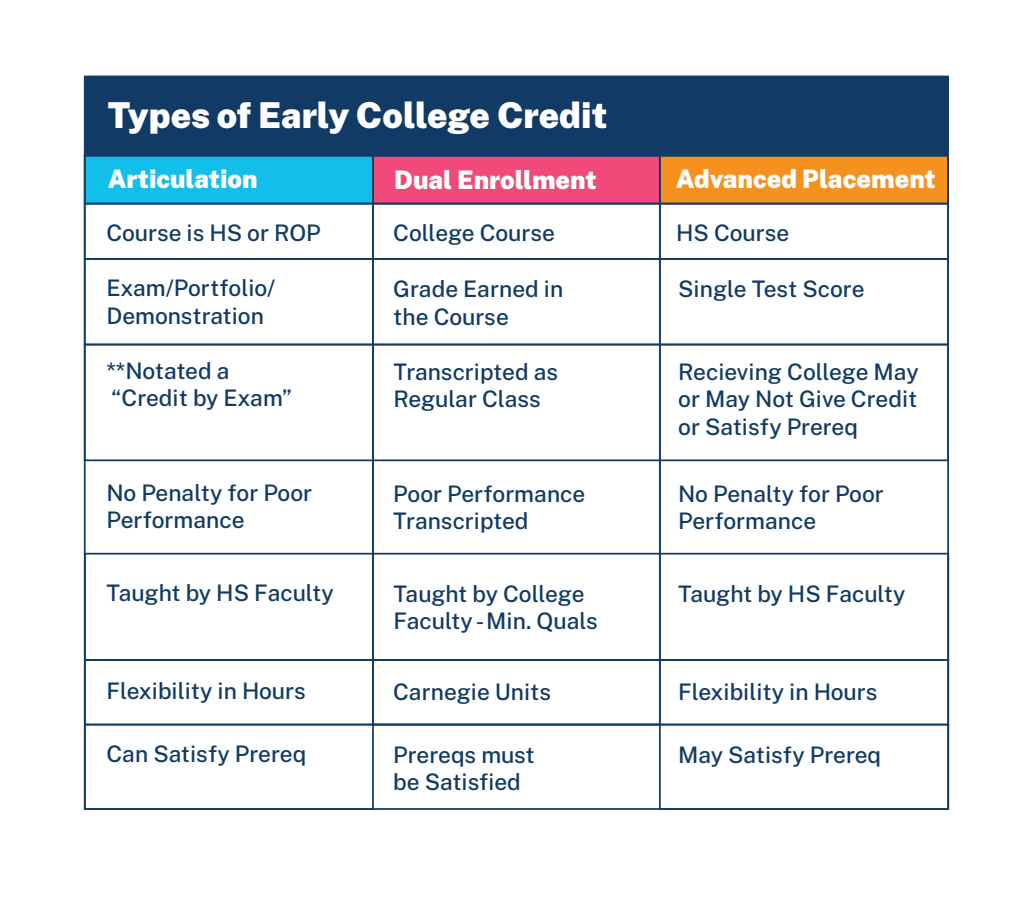
<style>
.page{position:relative;width:1032px;height:900px;background:#fff}
.page>*{position:absolute;margin:0;border:0;box-sizing:border-box;transform-origin:0 0}
.t1{font:900 35.7px "Public Sans";color:#fff}
.t2{font:900 25.55px "Public Sans";color:#fff}
.t3{font:500 22.75px/27.3px "Public Sans";color:#113a64}
</style>
<div class="page">
<div style="left:372px;top:155px;width:288px;height:48px;background:#f0497a"></div>
<div style="left:85px;top:155px;width:288px;height:48px;background:#12bfeb"></div>
<div style="left:660px;top:155px;width:288px;height:48px;background:#f6911e"></div>
<div style="left:84px;top:76px;width:865px;height:80px;background:#113a64"></div>
<div style="left:84px;top:154px;width:865px;height:50px;border:2px solid #113b64"></div>
<div style="left:84px;top:203px;width:865px;height:57px;border:2px solid #113b64"></div>
<div style="left:84px;top:258px;width:865px;height:87px;border:2px solid #113b64"></div>
<div style="left:84px;top:343px;width:865px;height:118px;border:2px solid #113b64"></div>
<div style="left:84px;top:552px;width:865px;height:108px;border:2px solid #113b64"></div>
<div style="left:84px;top:658px;width:865px;height:67px;border:2px solid #113b64"></div>
<div style="left:84px;top:723px;width:865px;height:86px;border:2px solid #113b64"></div>
<h1 class="t1" style="left:108px;top:90px;width:501px">Types of Early College Credit</h1>
<p class="t2" style="left:108px;top:160px;width:152px">Articulation</p>
<p class="t2" style="left:394px;top:161px;width:204px">Dual Enrollment</p>
<p class="t2" style="left:676px;top:160px;width:261px">Advanced Placement</p>
<p class="t3" style="left:106px;top:218px;width:216px">Course is HS or ROP</p>
<p class="t3" style="left:393px;top:217px;width:163px">College Course</p>
<p class="t3" style="left:676px;top:217px;width:115px">HS Course</p>
<p class="t3" style="left:106px;top:273px;width:170px">Exam/Portfolio/<br>Demonstration</p>
<p class="t3" style="left:393px;top:274px;width:171px">Grade Earned in the Course</p>
<p class="t3" style="left:678px;top:274px;width:188px">Single Test Score</p>
<p class="t3" style="left:106px;top:355px;width:187px">**Notated a “Credit by Exam”</p>
<p class="t3" style="left:393px;top:356px;width:166px">Transcripted as<br>Regular Class</p>
<p class="t3" style="left:678px;top:356px;width:242px;text-align:justify">Recieving College May or May Not Give Credit or Satisfy Prereq</p>
<p class="t3" style="left:106px;top:477px;width:207px">No Penalty for Poor<br>Performance</p>
<p class="t3" style="left:393px;top:478px;width:193px">Poor Performance<br>Transcripted</p>
<p class="t3" style="left:678px;top:478px;width:207px">No Penalty for Poor<br>Performance</p>
<p class="t3" style="left:106px;top:577px;width:229px">Taught by HS Faculty</p>
<p class="t3" style="left:393px;top:578px;width:206px">Taught by College<br>Faculty - Min. Quals</p>
<p class="t3" style="left:678px;top:578px;width:229px">Taught by HS Faculty</p>
<p class="t3" style="left:106px;top:675px;width:201px">Flexibility in Hours</p>
<p class="t3" style="left:393px;top:676px;width:159px">Carnegie Units</p>
<p class="t3" style="left:678px;top:676px;width:201px">Flexibility in Hours</p>
<p class="t3" style="left:106px;top:738px;width:201px">Can Satisfy Prereq</p>
<p class="t3" style="left:393px;top:739px;width:143px">Prereqs must be Satisfied</p>
<p class="t3" style="left:678px;top:739px;width:204px">May Satisfy Prereq</p>
</div>
